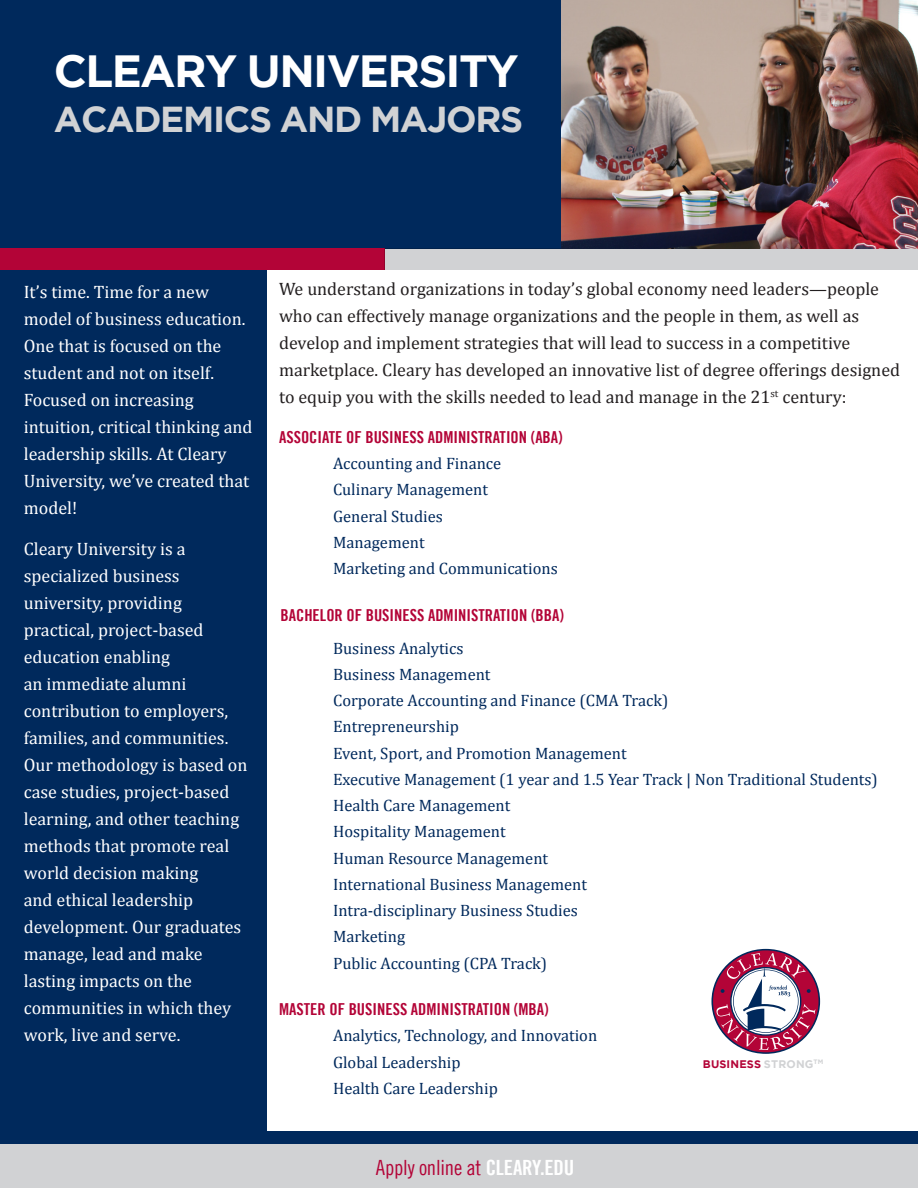
<style>
.page{position:relative;width:918px;height:1188px;background:#fff}
.page>*{position:absolute;margin:0;border:0;box-sizing:border-box;transform-origin:0 0}
.HEADLINE{font:700 45px "Gotham";letter-spacing:-.035em;color:#fff}
.t1{font:700 36px "Gotham";letter-spacing:-.035em;color:#d1d2d4}
.t2{font:21px "Trade Gothic LT Cond Eighteen";letter-spacing:-.01em;color:#b30437}
.t3{font:18px/27px "Cambria";color:#fff}
.t4{font:18px/27px "Cambria";color:#231f20}
.t5{font:16.5px "Cambria";color:#00295c}
.t6{font:16.5px "Trade Gothic LT Bold Cond Twenty";color:#b30437}
.t7{font:700 10.95px "Gotham";letter-spacing:.015em;color:#b30437}
.s1{color:#d1d2d4}
.s2{font-family:"Trade Gothic LT Bold Cond Twenty";color:#fff}
</style>
<div class="page">
<svg style="left:711px;top:949px;width:109px;height:105px"></svg>
<div style="left:213px;top:0;width:356px;height:248px;background:#00295c"></div>
<div style="left:0;top:0;width:267px;height:1161px;background:#00295c"></div>
<div style="left:0;top:248px;width:384px;height:22px;background:#b30437"></div>
<div style="left:384px;top:248px;width:534px;height:22px;background:#d1d2d4"></div>
<div style="left:0;top:1143px;width:918px;height:45px;background:#d1d2d4"></div>
<div style="left:0;top:1131px;width:918px;height:13px;background:#00295c"></div>
<img style="left:561px;top:0;width:357px;height:248px">
<p class="HEADLINE" style="left:54px;top:45px;width:466px">CLEARY UNIVERSITY</p>
<p class="t1" style="left:54px;top:98px;width:471px">ACADEMICS AND MAJORS</p>
<p class="t3" style="left:24px;top:279px;width:230px">It’s time. Time for a new model of business education.<br>One that is focused on the student and not on itself.<br>Focused on increasing intuition, critical thinking and leadership skills. At Cleary<br>University, we’ve created that model!</p>
<p class="t3" style="left:24px;top:535px;width:225px">Cleary University is a specialized business university, providing practical, project-based education enabling<br>an immediate alumni contribution to employers, families, and communities.<br>Our methodology is based on case studies, project-based learning, and other teaching methods that promote real world decision making<br>and ethical leadership development. Our graduates manage, lead and make lasting impacts on the communities in which they work, live and serve.</p>
<p class="t4" style="left:279px;top:276px;width:623px">We understand organizations in today’s global economy need leaders—people who can effectively manage organizations and the people in them, as well as develop and implement strategies that will lead to success in a competitive marketplace. Cleary has developed an innovative list of degree offerings designed to equip you with the skills needed to lead and manage in the 21<sup>st</sup> century:</p>
<p class="t6" style="left:279px;top:427px;width:285px">ASSOCIATE OF BUSINESS ADMINISTRATION (ABA)</p>
<p class="t5" style="left:333px;top:454px;width:170px">Accounting and Finance</p>
<p class="t5" style="left:333px;top:480px;width:156px">Culinary Management</p>
<p class="t5" style="left:333px;top:506px;width:111px">General Studies</p>
<p class="t5" style="left:333px;top:533px;width:93px">Management</p>
<p class="t5" style="left:333px;top:559px;width:226px">Marketing and Communications</p>
<p class="t6" style="left:281px;top:605px;width:285px">BACHELOR OF BUSINESS ADMINISTRATION (BBA)</p>
<p class="t5" style="left:333px;top:638px;width:132px">Business Analytics</p>
<p class="t5" style="left:333px;top:665px;width:159px">Business Management</p>
<p class="t5" style="left:333px;top:691px;width:337px">Corporate Accounting and Finance (CMA Track)</p>
<p class="t5" style="left:333px;top:717px;width:127px">Entrepreneurship</p>
<p class="t5" style="left:333px;top:743px;width:295px">Event, Sport, and Promotion Management</p>
<p class="t5" style="left:333px;top:770px;width:546px">Executive Management (1 year and 1.5 Year Track | Non Traditional Students)</p>
<p class="t5" style="left:333px;top:796px;width:179px">Health Care Management</p>
<p class="t5" style="left:333px;top:822px;width:174px">Hospitality Management</p>
<p class="t5" style="left:333px;top:848px;width:217px">Human Resource Management</p>
<p class="t5" style="left:333px;top:875px;width:255px">International Business Management</p>
<p class="t5" style="left:333px;top:901px;width:246px">Intra-disciplinary Business Studies</p>
<p class="t5" style="left:333px;top:927px;width:74px">Marketing</p>
<p class="t5" style="left:333px;top:953px;width:216px">Public Accounting (CPA Track)</p>
<p class="t6" style="left:279px;top:999px;width:271px">MASTER OF BUSINESS ADMINISTRATION (MBA)</p>
<p class="t5" style="left:333px;top:1026px;width:266px">Analytics, Technology, and Innovation</p>
<p class="t5" style="left:333px;top:1052px;width:129px">Global Leadership</p>
<p class="t5" style="left:333px;top:1079px;width:166px">Health Care Leadership</p>
<p class="t7" style="left:703px;top:1058px;width:122px">BUSINESS <span class="s1">STRONG</span><sup>TM</sup></p>
<p class="t2" style="left:376px;top:1155px;width:200px">Apply online at <span class="s2">CLEARY.EDU</span></p>
</div>
